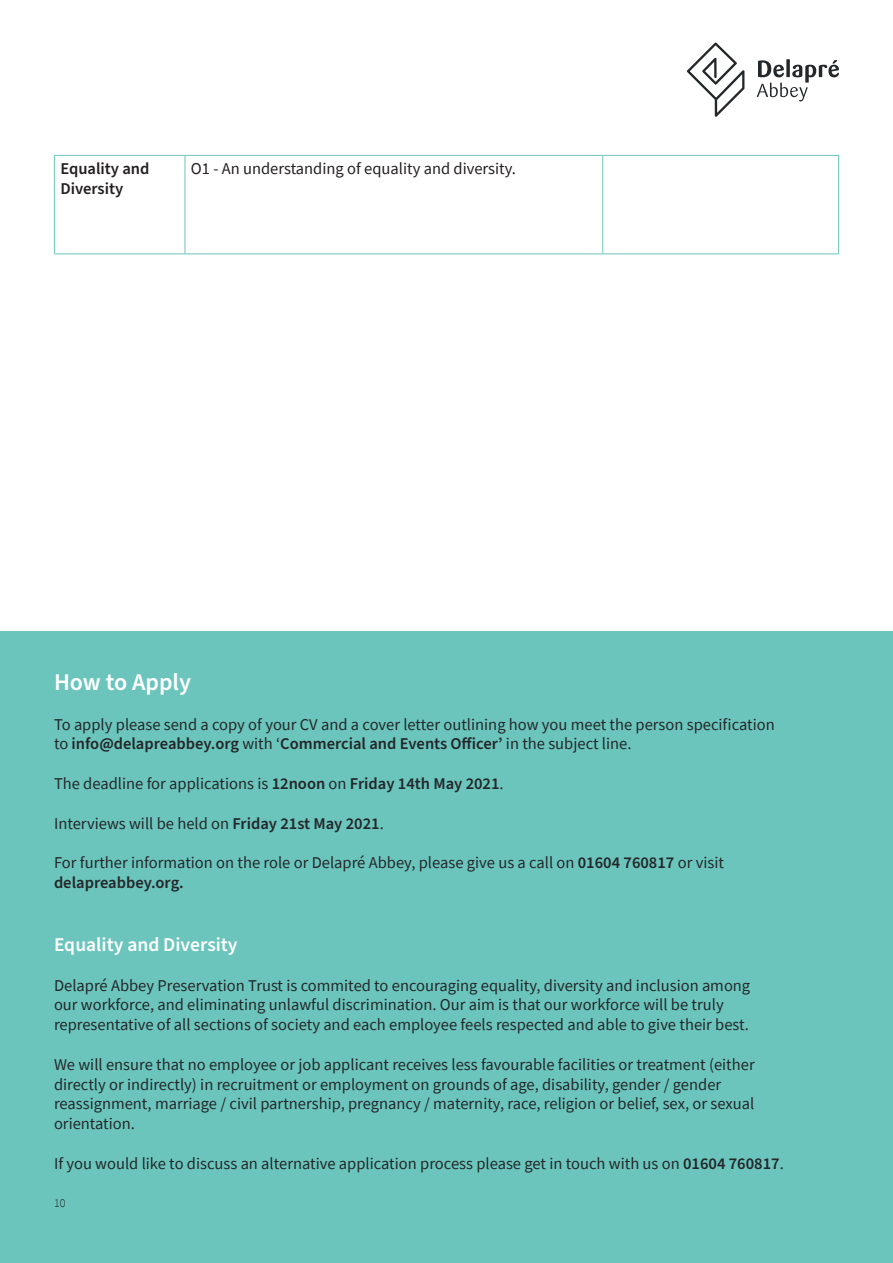
<style>
.page{position:relative;width:893px;height:1263px;background:#fff}
.page>*{position:absolute;margin:0;border:0;box-sizing:border-box;transform-origin:0 0}
.t1{font:600 24px "Source Sans Pro";color:#fff}
.t2{font:600 19.5px "Source Sans Pro";color:#fff}
.t3{font:16.5px/19.8px "Source Sans Pro";color:#242729}
.t4{font:16.5px "Source Sans Pro";color:#231f20}
.t5{font:600 16.5px/19.8px "Source Sans Pro";color:#231f20}
.t6{font:300 12px "Source Sans Pro";color:#231f20}
.s1{font-weight:600}
</style>
<div class="page">
<div style="left:0;top:631px;width:893px;height:632px;background:#6bc5bd"></div>
<hr style="left:54px;top:155px;width:131px;height:1px;background:#6bc5bd">
<hr style="left:54px;top:156px;width:1px;height:97px;background:#6bc5bd">
<hr style="left:185px;top:155px;width:418px;height:1px;background:#6bc5bd">
<hr style="left:185px;top:156px;width:1px;height:97px;background:#6bc5bd">
<hr style="left:603px;top:155px;width:236px;height:1px;background:#6bc5bd">
<hr style="left:602px;top:156px;width:1px;height:97px;background:#6bc5bd">
<hr style="left:838px;top:156px;width:1px;height:97px;background:#6bc5bd">
<hr style="left:54px;top:253px;width:131px;height:1px;background:#6bc5bd">
<hr style="left:185px;top:253px;width:418px;height:1px;background:#6bc5bd">
<hr style="left:603px;top:253px;width:236px;height:1px;background:#6bc5bd">
<svg style="left:757px;top:60px;width:82px;height:41px"></svg>
<svg style="left:687px;top:43px;width:57px;height:74px"></svg>
<p class="t5" style="left:60px;top:159px;width:91px">Equality and<br>Diversity</p>
<p class="t4" style="left:191px;top:158px;width:327px">O1 - An understanding of equality and diversity.</p>
<p class="t1" style="left:54px;top:666px;width:139px">How to Apply</p>
<p class="t3" style="left:54px;top:714px;width:722px">To apply please send a copy of your CV and a cover letter outlining how you meet the person specification to <span class="s1">info@delapreabbey.org</span> with ‘<span class="s1">Commercial and Events Officer’</span> in the subject line.</p>
<p class="t3" style="left:54px;top:773px;width:451px">The deadline for applications is <span class="s1">12noon</span> on <span class="s1">Friday 14th May 2021</span>.</p>
<p class="t3" style="left:54px;top:813px;width:331px">Interviews will be held on <span class="s1">Friday 21st May 2021</span>.</p>
<p class="t3" style="left:54px;top:853px;width:671px">For further information on the role or Delapré Abbey, please give us a call on <span class="s1">01604 760817</span> or visit <span class="s1">delapreabbey.org.</span></p>
<p class="t2" style="left:54px;top:931px;width:185px">Equality and Diversity</p>
<p class="t3" style="left:54px;top:975px;width:698px">Delapré Abbey Preservation Trust is commited to encouraging equality, diversity and inclusion among our workforce, and eliminating unlawful discrimination. Our aim is that our workforce will be truly representative of all sections of society and each employee feels respected and able to give their best.</p>
<p class="t3" style="left:54px;top:1054px;width:702px">We will ensure that no employee or job applicant receives less favourable facilities or treatment (either directly or indirectly) in recruitment or employment on grounds of age, disability, gender / gender reassignment, marriage / civil partnership, pregnancy / maternity, race, religion or belief, sex, or sexual orientation.</p>
<p class="t3" style="left:54px;top:1153px;width:731px">If you would like to discuss an alternative application process please get in touch with us on <span class="s1">01604 760817</span>.</p>
<p class="t6" style="left:54px;top:1196px;width:13px">10</p>
</div>
